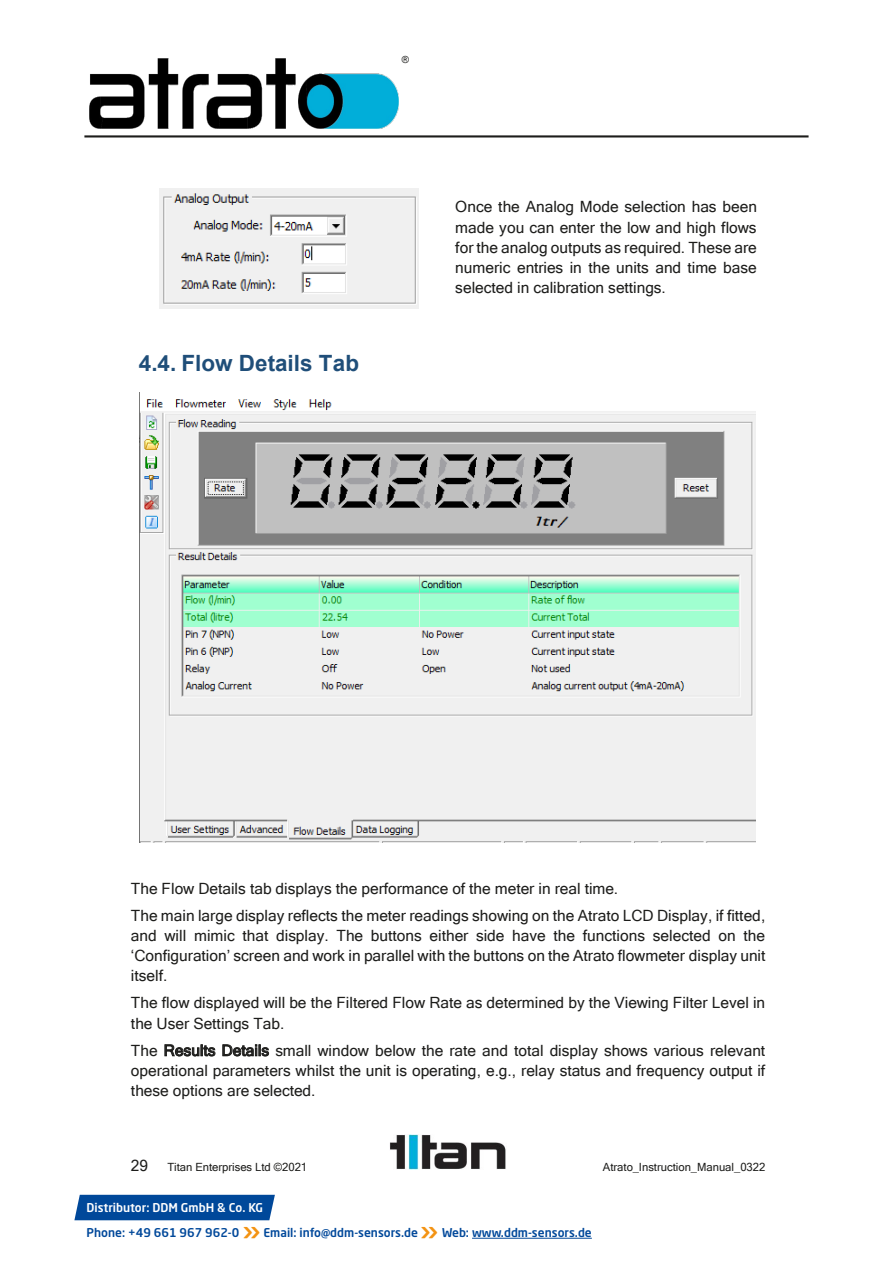
<style>
.page{position:relative;width:893px;height:1263px;background:#fff}
.page>*{position:absolute;margin:0;border:0;box-sizing:border-box;transform-origin:0 0}
.t1{font:500 26.25px "Neo Sans Std";color:#f39313}
.t2{font:700 22.5px "Arial";color:#1f4e79}
.t3{font:15.45px/20.1px "Microsoft Sans Serif";color:#1d1d1b;text-align:justify}
.t4{font:500 12px "Neo Sans Std";color:#00489a}
.t5{font:500 12px "Neo Sans Std";color:#fff}
.t6{font:11.25px "Microsoft Sans Serif";letter-spacing:-.005em;color:#1d1d1b}
.t7{font:9.75px "Microsoft Sans Serif";color:#1d1d1b}
.s1{font-size:26.25px;color:#f39313}
</style>
<div class="page">
<img style="left:390px;top:1135px;width:116px;height:35px">
<img style="left:90px;top:58px;width:309px;height:70px">
<hr style="left:84px;top:135px;width:724px;height:2px;background:#1d1d1b">
<img style="left:160px;top:188px;width:259px;height:120px">
<img style="left:140px;top:399px;width:616px;height:443px">
<div style="left:74px;top:1195px;width:201px;height:25px;background:#00489a"></div>
<hr style="left:472px;top:1238px;width:120px;height:1px;background:#00489a">
<p class="t7" style="left:402px;top:54px;width:9px">®</p>
<h2 class="t2" style="left:139px;top:348px;width:222px">4.4. Flow Details Tab</h2>
<p class="t3" style="left:455px;top:197px;width:303px">Once the Analog Mode selection has been made you can enter the low and high flows for the analog outputs as required. These are numeric entries in the units and time base selected in calibration settings.</p>
<p class="t3" style="left:131px;top:874px;width:636px;line-height:27.2px">The Flow Details tab displays the performance of the meter in real time.<br>The main large display reflects the meter readings showing on the Atrato LCD Display, if fitted,</p>
<p class="t3" style="left:131px;top:925px;width:636px">and will mimic that display. The buttons either side have the functions selected on the ‘Configuration’ screen and work in parallel with the buttons on the Atrato flowmeter display unit itself.</p>
<p class="t3" style="left:131px;top:992px;width:636px">The flow displayed will be the Filtered Flow Rate as determined by the Viewing Filter Level in the User Settings Tab.</p>
<p class="t3" style="left:131px;top:1040px;width:636px">The Results Details small window below the rate and total display shows various relevant operational parameters whilst the unit is operating, e.g., relay status and frequency output if these options are selected.</p>
<p class="t3" style="left:131px;top:1155px;width:19px">29</p>
<p class="t6" style="left:167px;top:1160px;width:141px">Titan Enterprises Ltd ©2021</p>
<p class="t6" style="left:603px;top:1160px;width:164px">Atrato_Instruction_Manual_0322</p>
<p class="t5" style="left:87px;top:1200px;width:178px">Distributor: DDM GmbH &amp; Co. KG</p>
<p class="t4" style="left:87px;top:1225px;width:154px">Phone: +49 661 967 962-0</p>
<p class="t4" style="left:263px;top:1225px;width:330px">Email: info@ddm-sensors.de <span class="s1">»</span> www.ddm-sensors.de</p>
<h1 class="t1" style="left:243px;top:1213px;width:20px">»</h1>
<p class="t4" style="left:442px;top:1225px;width:28px">Web:</p>
</div>
